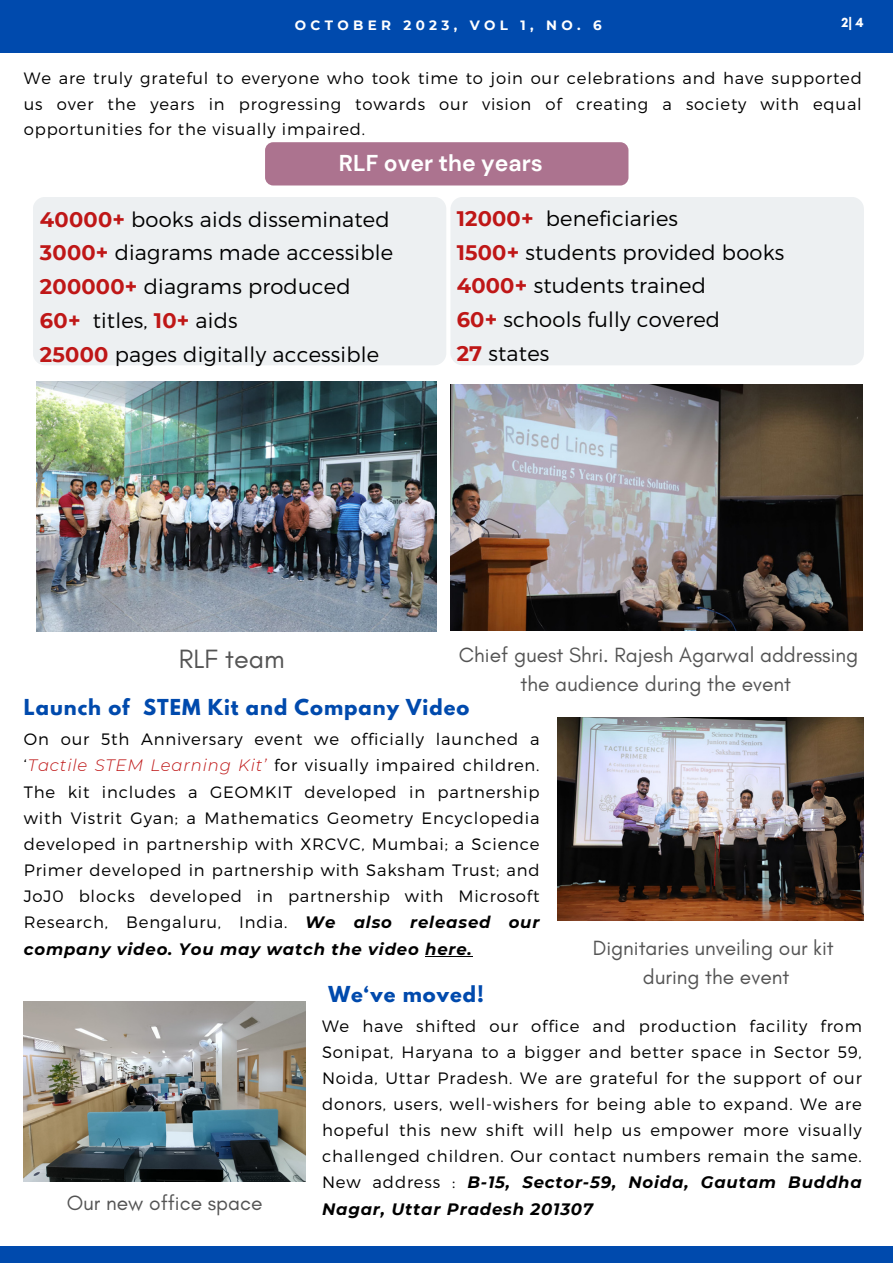
<style>
.page{position:relative;width:893px;height:1264px;background:#fff}
.page>*{position:absolute;margin:0;border:0;box-sizing:border-box;transform-origin:0 0}
.t1{font:27px "Glacial Indifference";color:#545454}
.t2{font:700 22.95px "DM Sans";color:#fff}
.t3{font:300 21px/33.8px "Montserrat";letter-spacing:.01em;color:#000}
.t4{font:21px/29.2px "Glacial Indifference";color:#545454;text-align:center}
.t5{font:700 19.5px "League Spartan";letter-spacing:.05em;color:#004aad}
.t6{font:300 16.5px/26.2px "Montserrat";letter-spacing:.05em;color:#000;text-align:justify}
.t7{font:300 16.35px/25.8px "Montserrat";letter-spacing:.05em;color:#000;text-align:justify}
.t8{font:700 13.5px "Montserrat";letter-spacing:.32em;color:#fff}
.t9{font:700 13.5px "Glacial Indifference";color:#fff}
.s1{font-weight:700;color:#bf1717}
.s2{font-style:italic;color:#bf1717}
.s3{font-weight:700;font-style:italic}
</style>
<div class="page">
<div style="left:0;top:1246px;width:892px;height:16px;background:#004aad"></div>
<div style="left:0;top:0;width:892px;height:52px;background:#004aad"></div>
<div style="left:450px;top:197px;width:413px;height:168px;background:#edf0f2;border-radius:12px"></div>
<div style="left:265px;top:142px;width:363px;height:43px;background:#ac738f;border-radius:8px"></div>
<div style="left:33px;top:197px;width:413px;height:168px;background:#edf0f2;border-radius:12px"></div>
<img style="left:36px;top:381px;width:401px;height:251px">
<img style="left:450px;top:384px;width:412px;height:246px">
<img style="left:557px;top:717px;width:306px;height:203px">
<img style="left:24px;top:1001px;width:281px;height:180px">
<hr style="left:425px;top:956px;width:48px;height:1px;background:#000">
<p class="t8" style="left:295px;top:16px;width:308px">OCTOBER 2023, VOL 1, NO. 6</p>
<p class="t9" style="left:841px;top:14px;width:24px">2| 4</p>
<p class="t7" style="left:24px;top:64px;width:839px">We are truly grateful to everyone who took time to join our celebrations and have supported us over the years in progressing towards our vision of creating a society with equal opportunities for the visually impaired.</p>
<h2 class="t2" style="left:339px;top:148px;width:205px">RLF over the years</h2>
<p class="t3" style="left:40px;top:201px;width:355px"><span class="s1">40000+</span> books aids disseminated<br><span class="s1">3000+</span> diagrams made accessible<br><span class="s1">200000+</span> diagrams produced<br><span class="s1">60+</span> titles, <span class="s1">10+</span> aids<br><span class="s1">25000</span> pages digitally accessible</p>
<p class="t3" style="left:456px;top:200px;width:329px"><span class="s1">12000+</span> beneficiaries<br><span class="s1">1500+</span> students provided books<br><span class="s1">4000+</span> students trained<br><span class="s1">60+</span> schools fully covered<br><span class="s1">27</span> states</p>
<h1 class="t1" style="left:179px;top:642px;width:107px">RLF team</h1>
<p class="t4" style="left:459px;top:639px;width:401px">Chief guest Shri. Rajesh Agarwal addressing the audience during the event</p>
<p class="t5" style="left:24px;top:698px;width:447px">Launch of STEM Kit and Company Video</p>
<p class="t6" style="left:24px;top:725px;width:517px">On our 5th Anniversary event we officially launched a ‘<span class="s2">Tactile STEM Learning Kit’</span> for visually impaired children.<br>The kit includes a GEOMKIT developed in partnership with Vistrit Gyan; a Mathematics Geometry Encyclopedia developed in partnership with XRCVC, Mumbai; a Science Primer developed in partnership with Saksham Trust; and JoJ0 blocks developed in partnership with Microsoft Research, Bengaluru, India. <span class="s3">We also released our company video. You may watch the video here.</span></p>
<p class="t4" style="left:592px;top:932px;width:242px">Dignitaries unveiling our kit during the event</p>
<p class="t5" style="left:328px;top:984px;width:157px">We‘ve moved!</p>
<p class="t6" style="left:322px;top:1011px;width:541px">We have shifted our office and production facility from Sonipat, Haryana to a bigger and better space in Sector 59, Noida, Uttar Pradesh. We are grateful for the support of our donors, users, well-wishers for being able to expand. We are hopeful this new shift will help us empower more visually challenged children. Our contact numbers remain the same.<br>New address : <span class="s3">B-15, Sector-59, Noida, Gautam Buddha Nagar, Uttar Pradesh 201307</span></p>
<p class="t4" style="left:67px;top:1187px;width:197px">Our new office space</p>
</div>
